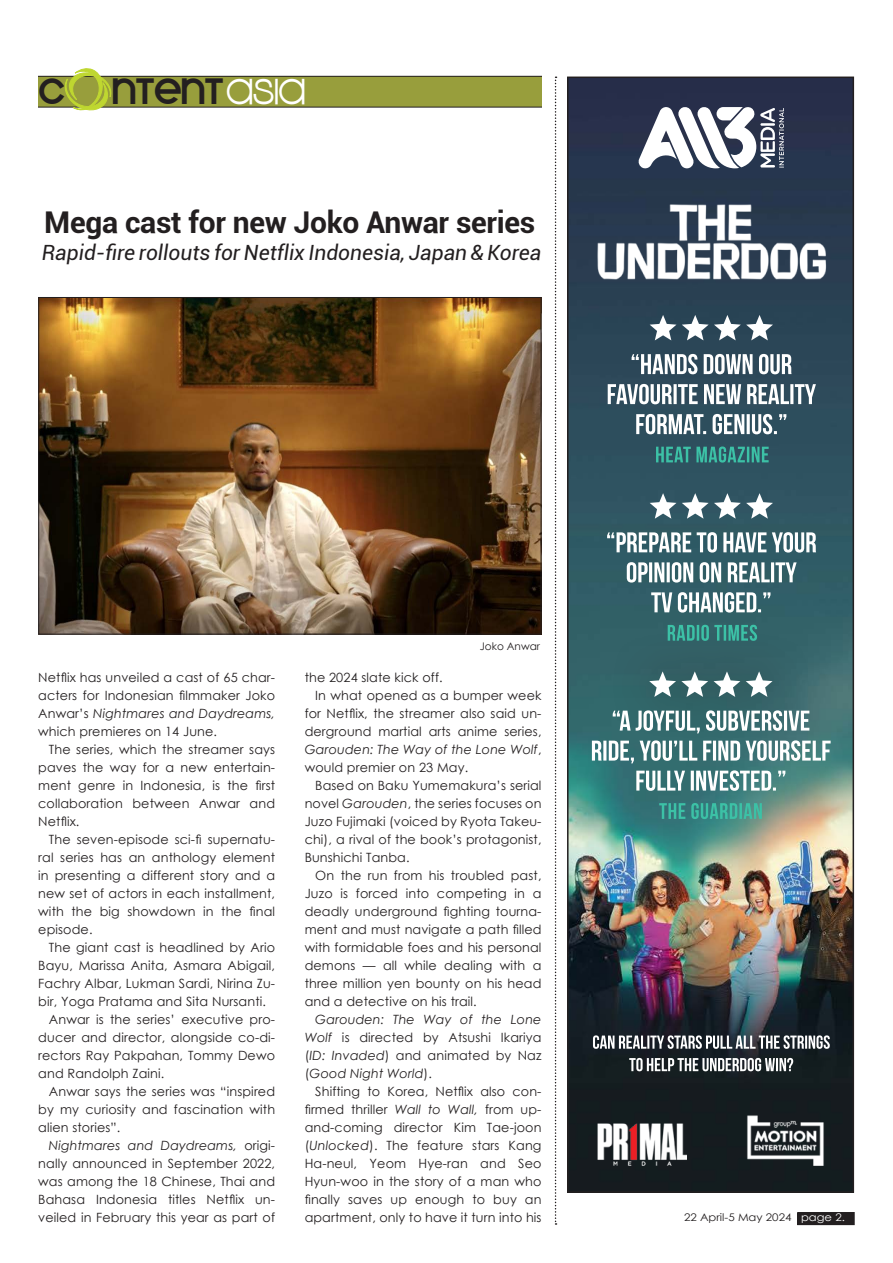
<style>
.page{position:relative;width:893px;height:1263px;background:#fff}
.page>*{position:absolute;margin:0;border:0;box-sizing:border-box;transform-origin:0 0}
.t1{font:41.1px "Kravitz Extra Thermal";letter-spacing:-.02em;color:#231f20}
.t2{font:700 30px "Roboto";letter-spacing:-.01em;color:#231f20}
.t3{font:italic 21px "Roboto";color:#231f20}
.t4{font:12.75px/18px "Century Gothic";letter-spacing:.01em;color:#231f20;text-align:justify}
.t5{font:italic 12.75px/18px "Century Gothic";letter-spacing:.01em;color:#231f20;text-align:justify}
.t6{font:10.5px "Century Gothic";color:#231f20;scale:1.1 1}
.t7{font:10.5px "Century Gothic";color:#231f20}
.s1{font-family:"Kravitz Thermal";font-size:44.25px;color:#fff}
.s2{font-style:italic}
.s3{font-style:normal}
.s4{color:#fff}
</style>
<div class="page">
<div style="left:32px;top:76px;width:831px;height:31px;background:#989e3c"></div>
<div style="left:31px;top:76px;width:832px;height:31px;border:1px solid #231f20"></div>
<div style="left:24px;top:70px;width:14px;height:41px;background:#fff"></div>
<svg style="left:62px;top:68px;width:50px;height:43px"></svg>
<div style="left:798px;top:1213px;width:56px;height:11px;background:#231f20"></div>
<div style="left:797px;top:1212px;width:58px;height:13px;border:2px solid #231f20"></div>
<div style="left:542px;top:70px;width:338px;height:64px;background:#fff"></div>
<svg style="left:555px;top:77px;width:1px;height:1148px"></svg>
<img style="left:40px;top:299px;width:500px;height:334px">
<img style="left:570px;top:80px;width:281px;height:1110px">
<img style="left:590px;top:186px;width:241px;height:108px">
<svg style="left:629px;top:1058px;width:164px;height:13px"></svg>
<svg style="left:593px;top:1035px;width:237px;height:14px"></svg>
<div style="left:608px;top:630px;width:205px;height:111px;background:#336268"></div>
<svg style="left:649px;top:671px;width:91px;height:26px"></svg>
<svg style="left:746px;top:671px;width:26px;height:26px"></svg>
<svg style="left:659px;top:803px;width:103px;height:16px;background:#3b9e90"></svg>
<svg style="left:636px;top:770px;width:149px;height:21px"></svg>
<svg style="left:592px;top:740px;width:239px;height:23px"></svg>
<svg style="left:613px;top:710px;width:196px;height:23px"></svg>
<svg style="left:650px;top:493px;width:26px;height:26px"></svg>
<svg style="left:682px;top:493px;width:91px;height:26px"></svg>
<svg style="left:668px;top:625px;width:89px;height:16px"></svg>
<svg style="left:651px;top:592px;width:119px;height:21px"></svg>
<svg style="left:627px;top:562px;width:170px;height:21px"></svg>
<svg style="left:607px;top:532px;width:209px;height:21px"></svg>
<svg style="left:650px;top:315px;width:26px;height:25px"></svg>
<svg style="left:682px;top:315px;width:91px;height:25px"></svg>
<svg style="left:656px;top:446px;width:113px;height:17px;background:#34847f"></svg>
<svg style="left:636px;top:414px;width:150px;height:20px"></svg>
<svg style="left:608px;top:384px;width:208px;height:20px"></svg>
<svg style="left:632px;top:354px;width:160px;height:20px"></svg>
<img style="left:745px;top:1116px;width:80px;height:50px">
<img style="left:598px;top:1121px;width:88px;height:45px">
<svg style="left:639px;top:107px;width:145px;height:61px"></svg>
<div style="left:567px;top:77px;width:287px;height:1116px;border:2px solid #231f20"></div>
<h1 class="t1" style="left:38px;top:65px;width:268px">C NTENT<span class="s1">ASIA</span></h1>
<h2 class="t2" style="left:44px;top:201px;width:493px">Mega cast for new Joko Anwar series</h2>
<h3 class="t3" style="left:42px;top:238px;width:501px">Rapid-fire rollouts for Netflix Indonesia, Japan &amp; Korea</h3>
<p class="t4" style="left:38px;top:668px;width:238px">Netflix has unveiled a cast of 65 char&shy;acters for Indonesian filmmaker Joko Anwar’s <span class="s2">Nightmares and Daydreams, </span>which premieres on 14 June.</p>
<p class="t4" style="left:38px;top:740px;width:238px;text-indent:11px">The series, which the streamer says paves the way for a new entertain&shy;ment genre in Indonesia, is the first collaboration between Anwar and Netflix.</p>
<p class="t4" style="left:38px;top:830px;width:238px;text-indent:11px">The seven-episode sci-fi supernatu&shy;ral series has an anthology element in presenting a different story and a new set of actors in each installment, with the big showdown in the final episode.</p>
<p class="t4" style="left:49px;top:938px;width:228px">The giant cast is headlined by Ario</p>
<p class="t4" style="left:38px;top:956px;width:238px">Bayu, Marissa Anita, Asmara Abigail,</p>
<p class="t4" style="left:38px;top:974px;width:238px">Fachry Albar, Lukman Sardi, Nirina Zu-</p>
<p class="t4" style="left:38px;top:992px;width:229px">bir, Yoga Pratama and Sita Nursanti.</p>
<p class="t4" style="left:49px;top:1010px;width:228px">Anwar is the series’ executive pro-</p>
<p class="t4" style="left:38px;top:1028px;width:238px">ducer and director, alongside co-di-</p>
<p class="t4" style="left:38px;top:1046px;width:238px">rectors Ray Pakpahan, Tommy Dewo</p>
<p class="t4" style="left:38px;top:1064px;width:128px">and Randolph Zaini.</p>
<p class="t4" style="left:49px;top:1082px;width:228px">Anwar says the series was “inspired</p>
<p class="t4" style="left:38px;top:1100px;width:238px">by my curiosity and fascination with</p>
<p class="t4" style="left:38px;top:1118px;width:84px">alien stories”.</p>
<p class="t5" style="left:49px;top:1136px;width:228px">Nightmares and Daydreams, <span class="s3">origi-</span></p>
<p class="t4" style="left:38px;top:1154px;width:238px">nally announced in September 2022,</p>
<p class="t4" style="left:38px;top:1172px;width:238px">was among the 18 Chinese, Thai and</p>
<p class="t4" style="left:38px;top:1190px;width:238px">Bahasa Indonesia titles Netflix un-</p>
<p class="t4" style="left:38px;top:1208px;width:238px">veiled in February this year as part of</p>
<p class="t7" style="left:480px;top:640px;width:62px">Joko Anwar</p>
<p class="t4" style="left:305px;top:668px;width:140px">the 2024 slate kick off.</p>
<p class="t4" style="left:315px;top:686px;width:228px">In what opened as a bumper week</p>
<p class="t4" style="left:305px;top:704px;width:238px">for Netflix, the streamer also said un-</p>
<p class="t4" style="left:305px;top:722px;width:238px">derground martial arts anime series,</p>
<p class="t5" style="left:305px;top:740px;width:238px">Garouden: The Way of the Lone Wolf<span class="s3">,</span></p>
<p class="t4" style="left:305px;top:758px;width:165px">would premier on 23 May.</p>
<p class="t4" style="left:315px;top:776px;width:228px">Based on Baku Yumemakura’s serial</p>
<p class="t4" style="left:305px;top:794px;width:238px">novel <span class="s2">Garouden</span>, the series focuses on</p>
<p class="t4" style="left:305px;top:812px;width:238px">Juzo Fujimaki (voiced by Ryota Takeu-</p>
<p class="t4" style="left:305px;top:830px;width:238px">chi), a rival of the book’s protagonist,</p>
<p class="t4" style="left:305px;top:848px;width:106px">Bunshichi Tanba.</p>
<p class="t4" style="left:315px;top:866px;width:228px">On the run from his troubled past,</p>
<p class="t4" style="left:305px;top:884px;width:238px">Juzo is forced into competing in a</p>
<p class="t4" style="left:305px;top:902px;width:238px">deadly underground fighting tourna-</p>
<p class="t4" style="left:305px;top:920px;width:238px">ment and must navigate a path filled</p>
<p class="t4" style="left:305px;top:938px;width:238px">with formidable foes and his personal</p>
<p class="t4" style="left:305px;top:956px;width:238px">demons — all while dealing with a</p>
<p class="t4" style="left:305px;top:974px;width:238px">three million yen bounty on his head</p>
<p class="t4" style="left:305px;top:992px;width:174px">and a detective on his trail.</p>
<p class="t5" style="left:305px;top:1010px;width:238px;text-indent:11px">Garouden: The Way of the Lone Wolf <span class="s3">is directed by Atsushi Ikariya (</span>ID: Invaded<span class="s3">) and animated by Naz (</span>Good Night World<span class="s3">).</span></p>
<p class="t4" style="left:305px;top:1082px;width:238px;text-indent:11px">Shifting to Korea, Netflix also con&shy;firmed thriller <span class="s2">Wall to Wall,</span> from up&shy;and-coming director Kim Tae-joon (<span class="s2">Unlocked</span>). The feature stars Kang Ha-neul, Yeom Hye-ran and Seo Hyun-woo in the story of a man who finally saves up enough to buy an apartment, only to have it turn into his</p>
<p class="t6" style="left:684px;top:1211px;width:148px">22 April-5 May 2024 <span class="s4">page 2.</span></p>
</div>
